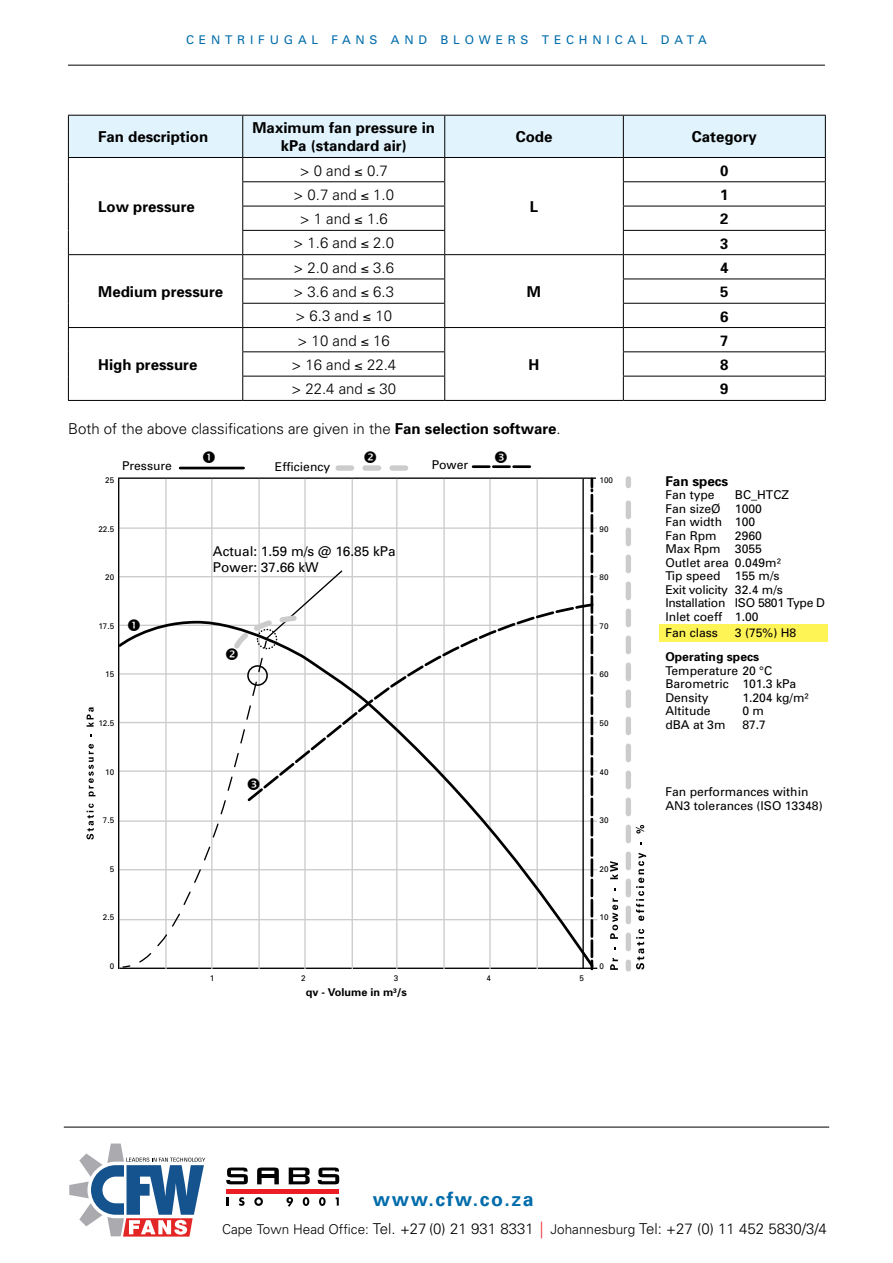
<style>
.page{position:relative;width:893px;height:1263px;background:#fff}
.page>*{position:absolute;margin:0;border:0;box-sizing:border-box;transform-origin:0 0}
.t1{font:700 19.5px "Univers";letter-spacing:.08em;color:#006caa}
.t2{font:300 15px "Univers";color:#000}
.t3{font:700 15px/18px "Univers";color:#000;text-align:center}
.t4{font:13.5px/16.2px "Univers";color:#000}
.t5{font:700 13.5px "Univers";color:#000}
.t6{font:12.15px/13.5px "Univers";color:#000}
.t7{font:700 12.15px "Univers";color:#000}
.t8{font:12px "Univers";letter-spacing:.4em;color:#006caa}
.t9{font:700 10.8px "Univers";color:#000}
.t10{font:8.1px "Univers";color:#000}
.s1{font-weight:700}
.s2{font-size:13.5px}
.s3{color:#ed1d24}
</style>
<div class="page">
<svg style="left:69px;top:1143px;width:136px;height:93px"></svg>
<svg style="left:226px;top:1167px;width:22px;height:17px"></svg>
<svg style="left:257px;top:1167px;width:22px;height:17px"></svg>
<svg style="left:289px;top:1167px;width:21px;height:17px"></svg>
<svg style="left:318px;top:1167px;width:21px;height:17px"></svg>
<hr style="left:259px;top:1174px;width:19px;height:3px;background:#000">
<svg style="left:227px;top:1197px;width:2px;height:8px"></svg>
<svg style="left:239px;top:1197px;width:6px;height:9px"></svg>
<svg style="left:254px;top:1197px;width:9px;height:9px"></svg>
<svg style="left:286px;top:1197px;width:7px;height:10px"></svg>
<svg style="left:303px;top:1197px;width:6px;height:9px"></svg>
<svg style="left:319px;top:1197px;width:7px;height:9px"></svg>
<svg style="left:336px;top:1197px;width:3px;height:8px"></svg>
<div style="left:227px;top:1189px;width:112px;height:5px;background:#ed1d24"></div>
<hr style="left:64px;top:1127px;width:765px;height:1px;background:#000">
<hr style="left:68px;top:65px;width:757px;height:1px;background:#000">
<hr style="left:68px;top:400px;width:175px;height:1px;background:#000">
<hr style="left:445px;top:400px;width:178px;height:1px;background:#000">
<hr style="left:243px;top:400px;width:202px;height:1px;background:#000">
<svg style="left:68px;top:115px;width:758px;height:285px"></svg>
<hr style="left:623px;top:400px;width:203px;height:1px;background:#000">
<hr style="left:119px;top:527px;width:478px;height:2px;background:#ccc">
<hr style="left:118px;top:477px;width:478px;height:2px;background:#000">
<hr style="left:119px;top:576px;width:478px;height:1px;background:#ccc">
<hr style="left:119px;top:625px;width:478px;height:1px;background:#ccc">
<hr style="left:119px;top:673px;width:478px;height:2px;background:#ccc">
<hr style="left:119px;top:722px;width:478px;height:1px;background:#ccc">
<hr style="left:119px;top:770px;width:478px;height:2px;background:#ccc">
<hr style="left:119px;top:820px;width:478px;height:2px;background:#ccc">
<hr style="left:119px;top:869px;width:478px;height:1px;background:#ccc">
<hr style="left:119px;top:919px;width:478px;height:1px;background:#ccc">
<hr style="left:119px;top:967px;width:478px;height:2px;background:#000">
<hr style="left:165px;top:479px;width:2px;height:490px;background:#ccc">
<hr style="left:118px;top:479px;width:1px;height:490px;background:#000">
<hr style="left:211px;top:479px;width:2px;height:490px;background:#ccc">
<hr style="left:258px;top:479px;width:2px;height:490px;background:#ccc">
<hr style="left:304px;top:479px;width:2px;height:490px;background:#ccc">
<hr style="left:352px;top:479px;width:1px;height:490px;background:#ccc">
<hr style="left:396px;top:479px;width:1px;height:490px;background:#ccc">
<hr style="left:443px;top:479px;width:2px;height:490px;background:#ccc">
<hr style="left:489px;top:479px;width:2px;height:490px;background:#ccc">
<hr style="left:537px;top:479px;width:1px;height:490px;background:#ccc">
<hr style="left:582px;top:479px;width:2px;height:490px;background:#000">
<svg style="left:591px;top:479px;width:2px;height:123px"></svg>
<svg style="left:626px;top:479px;width:5px;height:7px"></svg>
<svg style="left:626px;top:500px;width:20px;height:469px"></svg>
<svg style="left:610px;top:958px;width:8px;height:12px"></svg>
<svg style="left:610px;top:898px;width:8px;height:41px"></svg>
<svg style="left:610px;top:861px;width:8px;height:18px"></svg>
<svg style="left:86px;top:804px;width:8px;height:35px"></svg>
<svg style="left:89px;top:744px;width:6px;height:52px"></svg>
<svg style="left:87px;top:707px;width:7px;height:20px"></svg>
<div style="left:659px;top:625px;width:169px;height:17px;background:#fff456"></div>
<svg style="left:118px;top:619px;width:478px;height:350px"></svg>
<svg style="left:344px;top:602px;width:251px;height:202px"></svg>
<hr style="left:180px;top:467px;width:64px;height:2px;background:#000">
<svg style="left:338px;top:465px;width:68px;height:6px"></svg>
<svg style="left:122px;top:569px;width:222px;height:399px"></svg>
<svg style="left:473px;top:465px;width:57px;height:3px"></svg>
<p class="t8" style="left:186px;top:32px;width:366px">Centrifugal Fans and Blowers TE</p>
<p class="t8" style="left:566px;top:32px;width:73px">CHNI CAL</p>
<p class="t8" style="left:661px;top:32px;width:13px">DATA</p>
<p class="t3" style="left:98px;top:128px;width:112px">Fan description</p>
<p class="t3" style="left:252px;top:119px;width:184px">Maximum fan pressure in kPa (standard air)</p>
<p class="t3" style="left:516px;top:128px;width:38px">Code</p>
<p class="t3" style="left:692px;top:128px;width:67px">Category</p>
<p class="t3" style="left:98px;top:197px;width:98px">Low pressure</p>
<p class="t3" style="left:98px;top:282px;width:127px">Medium pressure</p>
<p class="t2" style="left:300px;top:161px;width:90px">&gt; 0 and ≤ 0.7</p>
<p class="t3" style="left:720px;top:161px;width:10px">0</p>
<p class="t2" style="left:293px;top:186px;width:102px">&gt; 0.7 and ≤ 1.0</p>
<p class="t3" style="left:720px;top:185px;width:10px">1</p>
<p class="t2" style="left:300px;top:210px;width:90px">&gt; 1 and ≤ 1.6</p>
<p class="t3" style="left:720px;top:209px;width:10px">2</p>
<p class="t2" style="left:293px;top:234px;width:102px">&gt; 1.6 and ≤ 2.0</p>
<p class="t3" style="left:720px;top:234px;width:10px">3</p>
<p class="t3" style="left:530px;top:197px;width:10px">L</p>
<p class="t2" style="left:293px;top:258px;width:102px">&gt; 2.0 and ≤ 3.6</p>
<p class="t3" style="left:720px;top:258px;width:10px">4</p>
<p class="t2" style="left:293px;top:283px;width:102px">&gt; 3.6 and ≤ 6.3</p>
<p class="t3" style="left:720px;top:282px;width:10px">5</p>
<p class="t2" style="left:295px;top:307px;width:98px">&gt; 6.3 and ≤ 10</p>
<p class="t3" style="left:720px;top:307px;width:10px">6</p>
<p class="t3" style="left:527px;top:282px;width:16px">M</p>
<p class="t2" style="left:298px;top:331px;width:94px">&gt; 10 and ≤ 16</p>
<p class="t3" style="left:720px;top:331px;width:10px">7</p>
<p class="t2" style="left:291px;top:356px;width:106px">&gt; 16 and ≤ 22.4</p>
<p class="t3" style="left:720px;top:355px;width:10px">8</p>
<p class="t2" style="left:291px;top:380px;width:106px">&gt; 22.4 and ≤ 30</p>
<p class="t3" style="left:720px;top:380px;width:10px">9</p>
<p class="t2" style="left:68px;top:420px;width:494px">Both of the above classifications are given in the <span class="s1">Fan selection software</span>.</p>
<p class="t3" style="left:98px;top:355px;width:101px">High pressure</p>
<p class="t3" style="left:529px;top:355px;width:12px">H</p>
<p class="t6" style="left:122px;top:458px;width:51px">Pressure</p>
<p class="t6" style="left:275px;top:460px;width:57px">Efficiency</p>
<p class="t6" style="left:432px;top:458px;width:38px">Power</p>
<p class="t10" style="left:105px;top:475px;width:11px">25</p>
<p class="t10" style="left:98px;top:524px;width:17px">22.5</p>
<p class="t10" style="left:105px;top:572px;width:11px">20</p>
<p class="t10" style="left:98px;top:621px;width:17px">17.5</p>
<p class="t10" style="left:105px;top:669px;width:11px">15</p>
<p class="t4" style="left:213px;top:543px;width:184px">Actual: 1.59 m/s @ 16.85 kPa<br>Power: 37.66 kW</p>
<p class="t10" style="left:600px;top:475px;width:15px">100</p>
<p class="t10" style="left:600px;top:524px;width:11px">90</p>
<p class="t10" style="left:600px;top:572px;width:11px">80</p>
<p class="t10" style="left:600px;top:621px;width:11px">70</p>
<p class="t10" style="left:600px;top:669px;width:11px">60</p>
<p class="t5" style="left:665px;top:472px;width:65px">Fan specs</p>
<p class="t6" style="left:665px;top:488px;width:51px">Fan type</p>
<p class="t6" style="left:665px;top:488px;width:125px;text-indent:70px">BC_HTCZ<br>Fan sizeØ 1000<br>Fan width 100<br>Fan Rpm</p>
<p class="t6" style="left:665px;top:528px;width:161px;text-indent:70px">2960<br>Max Rpm 3055<br>Outlet area 0.049m²<br>Tip speed 155 m/s<br>Exit volicity 32.4 m/s<br>Installation ISO 5801 Type D<br>Inlet coeff 1.00</p>
<p class="t6" style="left:665px;top:625px;width:54px">Fan class</p>
<p class="t6" style="left:735px;top:625px;width:63px">3 (75%) H8</p>
<p class="t7" style="left:665px;top:649px;width:95px">Operating specs</p>
<p class="t6" style="left:665px;top:663px;width:132px">Temperature 20 °C<br>Barometric 101.3 kPa<br>Density</p>
<p class="t6" style="left:742px;top:690px;width:68px">1.204 kg/m²</p>
<p class="t10" style="left:98px;top:718px;width:17px">12.5</p>
<p class="t10" style="left:600px;top:718px;width:11px">50</p>
<p class="t6" style="left:665px;top:704px;width:47px">Altitude</p>
<p class="t6" style="left:742px;top:704px;width:23px">0 m</p>
<p class="t6" style="left:665px;top:717px;width:62px">dBA at 3m</p>
<p class="t6" style="left:742px;top:717px;width:25px">87.7</p>
<p class="t10" style="left:105px;top:767px;width:11px">10</p>
<p class="t10" style="left:600px;top:767px;width:11px">40</p>
<p class="t6" style="left:665px;top:785px;width:159px">Fan performances within<br>AN3 tolerances (ISO 13348)</p>
<p class="t10" style="left:103px;top:815px;width:13px">7.5</p>
<p class="t10" style="left:600px;top:815px;width:11px">30</p>
<p class="t10" style="left:110px;top:864px;width:6px">5</p>
<p class="t10" style="left:600px;top:864px;width:11px">20</p>
<p class="t10" style="left:103px;top:912px;width:13px">2.5</p>
<p class="t10" style="left:600px;top:912px;width:11px">10</p>
<p class="t10" style="left:110px;top:961px;width:6px">0</p>
<p class="t10" style="left:600px;top:961px;width:6px">0</p>
<p class="t10" style="left:210px;top:973px;width:6px">1</p>
<p class="t10" style="left:301px;top:973px;width:6px">2</p>
<p class="t10" style="left:394px;top:973px;width:6px">3</p>
<p class="t10" style="left:486px;top:973px;width:6px">4</p>
<p class="t10" style="left:580px;top:973px;width:6px">5</p>
<p class="t9" style="left:306px;top:985px;width:103px">qv - Volume in m³/s</p>
<h1 class="t1" style="left:373px;top:1187px;width:162px">www.cfw.co.za</h1>
<p class="t2" style="left:222px;top:1219px;width:606px"><span class="s2">Cape Town Head Office:</span> Tel. +27 (0) 21 931 8331 <span class="s3">⏐</span> <span class="s2">Johannesburg</span> Tel: +27 (0) 11 452 5830/3/4</p>
</div>
